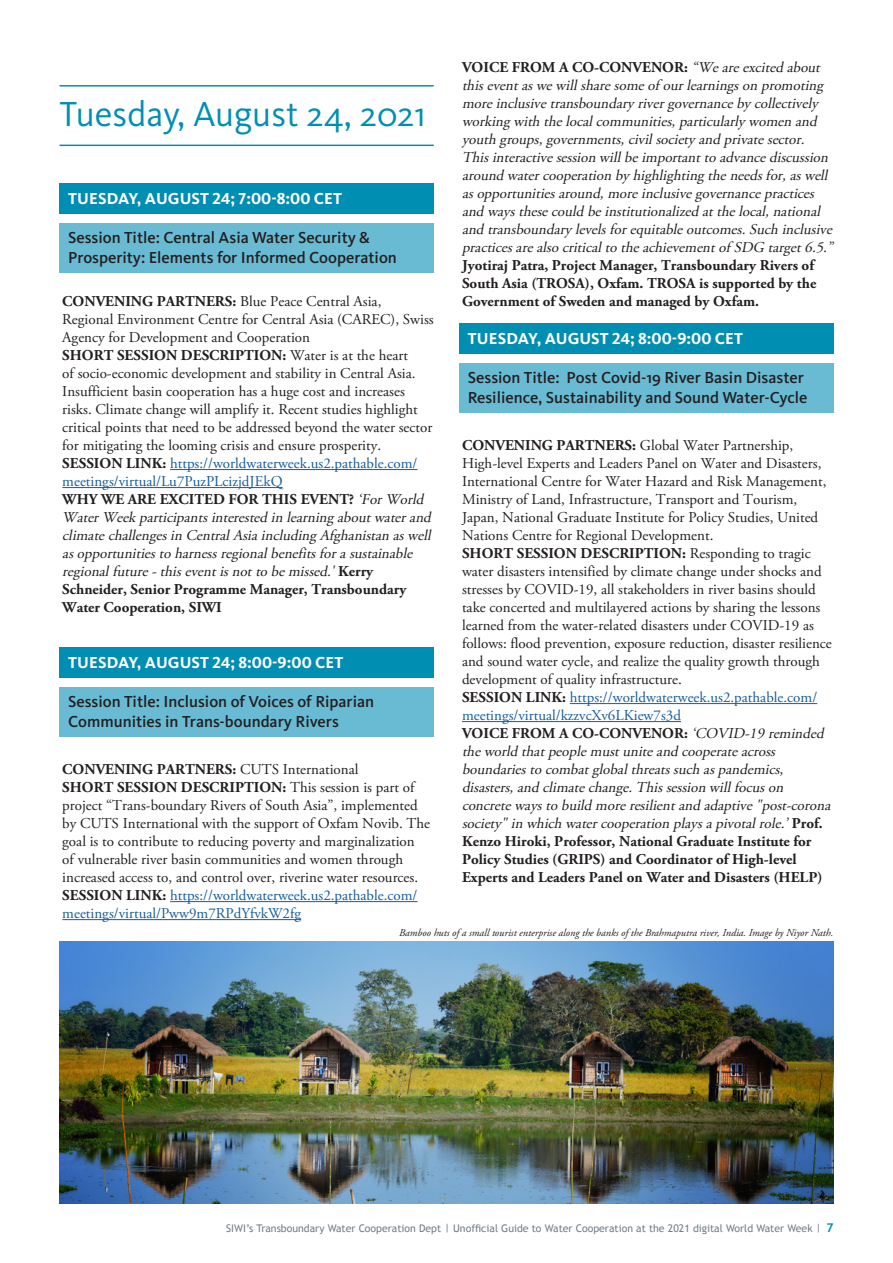
<style>
.page{position:relative;width:893px;height:1263px;background:#fff}
.page>*{position:absolute;margin:0;border:0;box-sizing:border-box;transform-origin:0 0}
.t1{font:36px "Kievit OT";color:#008fb3}
.Session_title{font:500 16.5px/19.8px "Kievit OT";color:#231f20}
.Date_title{font:700 16.5px "Kievit OT";letter-spacing:.005em;color:#fff}
.t2{font:italic 15px/18px "Adobe Garamond Pro";color:#231f20}
.t3{font:15px/18px "Adobe Garamond Pro";color:#231f20}
.t4{font:15px/18px "Adobe Garamond Pro";color:#175d9e}
.t5{font:700 15px "Adobe Garamond Pro";color:#231f20}
.t6{font:10.5px "Trebuchet MS";color:#727f8a}
.t7{font:italic 10.5px "Adobe Garamond Pro";color:#231f20}
.s1{font-weight:700}
.s2{font-weight:700;color:#231f20}
.s3{font-weight:700;font-style:normal}
.s4{font-weight:400}
.s5{font-weight:700;font-size:12px;color:#008fb3}
</style>
<div class="page">
<div style="left:60px;top:184px;width:374px;height:30px;background:#008fb3"></div>
<div style="left:60px;top:223px;width:374px;height:50px;background:#69bbd4"></div>
<hr style="left:170px;top:469px;width:248px;height:1px;background:#175d9e">
<hr style="left:62px;top:487px;width:221px;height:1px;background:#175d9e">
<div style="left:60px;top:648px;width:374px;height:30px;background:#008fb3"></div>
<div style="left:60px;top:687px;width:374px;height:50px;background:#69bbd4"></div>
<hr style="left:170px;top:901px;width:248px;height:1px;background:#175d9e">
<hr style="left:62px;top:919px;width:239px;height:1px;background:#175d9e">
<div style="left:459px;top:324px;width:374px;height:30px;background:#008fb3"></div>
<div style="left:459px;top:363px;width:374px;height:50px;background:#69bbd4"></div>
<hr style="left:570px;top:703px;width:247px;height:1px;background:#175d9e">
<hr style="left:462px;top:721px;width:219px;height:1px;background:#175d9e">
<hr style="left:60px;top:85px;width:374px;height:2px;background:#008fb3">
<hr style="left:60px;top:145px;width:374px;height:1px;background:#008fb3">
<img style="left:60px;top:942px;width:773px;height:261px">
<p class="t1" style="left:60px;top:94px;width:368px">Tuesday, August 24, 2021</p>
<p class="Date_title" style="left:68px;top:189px;width:275px">TUESDAY, AUGUST 24; 7:00-8:00 CET</p>
<p class="Session_title" style="left:68px;top:228px;width:330px">Session Title: Central Asia Water Security &amp;<br>Prosperity: Elements for Informed Cooperation</p>
<p class="t3" style="left:62px;top:293px;width:373px"><span class="s1">CONVENING PARTNERS:</span> Blue Peace Central Asia,<br>Regional Environment Centre for Central Asia (CAREC), Swiss<br>Agency for Development and Cooperation</p>
<p class="t3" style="left:62px;top:347px;width:372px"><span class="s1">SHORT SESSION DESCRIPTION:</span> Water is at the heart<br>of socio-economic development and stability in Central Asia.<br>Insufficient basin cooperation has a huge cost and increases risks. Climate change will amplify it. Recent studies highlight critical points that need to be addressed beyond the water sector for mitigating the looming crisis and ensure prosperity.</p>
<p class="t4" style="left:62px;top:455px;width:357px"><span class="s2">SESSION LINK:</span> https://worldwaterweek.us2.pathable.com/ meetings/virtual/Lu7PuzPLcizjdJEkQ</p>
<p class="t2" style="left:62px;top:491px;width:374px"><span class="s3">WHY WE ARE EXCITED FOR THIS EVENT?</span> ‘ForWorld WaterWeek participantsinterested in learningaboutwaterand climatechallengesin CentralAsiaincludingAfghanistan aswell asopportunitiesto harnessregionalbenefitsforasustainable regionalfuture-thiseventisnotto bemissed.' <span class="s3">K e r ry Schneider, Senior Programme Manager, Transboundary Water Cooperation, SIWI</span></p>
<p class="Date_title" style="left:68px;top:653px;width:277px">TUESDAY, AUGUST 24; 8:00-9:00 CET</p>
<p class="Session_title" style="left:68px;top:692px;width:308px">Session Title: Inclusion of Voices of Riparian<br>Communities in Trans-boundary Rivers</p>
<p class="t5" style="left:62px;top:761px;width:298px">CONVENING PARTNERS: <span class="s4">CUTS International</span></p>
<p class="t3" style="left:62px;top:779px;width:369px"><span class="s1">SHORT SESSION DESCRIPTION:</span> This session is part of project “Trans-boundary Rivers of South Asia”, implemented by CUTS International with the support of Oxfam Novib. The goal is to contribute to reducing poverty and marginalization<br>of vulnerable river basin communities and women through increased access to, and control over, riverine water resources.</p>
<p class="t4" style="left:62px;top:887px;width:357px"><span class="s2">SESSION LINK:</span> https://worldwaterweek.us2.pathable.com/ meetings/virtual/Pww9m7RPdYfvkW2fg</p>
<p class="t2" style="left:462px;top:59px;width:376px"><span class="s3">VOICE FROM A CO-CONVENOR:</span> “Weareexcited about thiseventaswewillsharesomeof ourlearningson promoting moreinclusivetransboundaryrivergovernancebycollectively workingwith thelocalcommunities,particularlywomen and youth groups,governments,civilsocietyand privatesector.<br>Thisinteractivesession willbeimportantto advancediscussion around watercooperation byhighlightingtheneedsfor,aswell asopportunitiesaround,moreinclusivegovernancepractices and waysthesecould beinstitutionalized atthelocal,national and transboundarylevelsforequitableoutcomes.Such inclusive practicesarealso criticalto theachievementof SDG target6.5.” <span class="s3">Jyotiraj Patra, Project Manager, Transboundary Rivers of South Asia (TROSA), Oxfam. TROSA is supported by the Government of Sweden and managed by Oxfam.</span></p>
<p class="Date_title" style="left:468px;top:329px;width:277px">TUESDAY, AUGUST 24; 8:00-9:00 CET</p>
<p class="Session_title" style="left:468px;top:368px;width:341px">Session Title: Post Covid-19 River Basin Disaster<br>Resilience, Sustainability and Sound Water-Cycle</p>
<p class="t3" style="left:462px;top:437px;width:366px"><span class="s1">CONVENING PARTNERS:</span> Global Water Partnership, High-level Experts and Leaders Panel on Water and Disasters, International Centre for Water Hazard and Risk Management, Ministry of Land, Infrastructure, Transport and Tourism, Japan, National Graduate Institute for Policy Studies, United Nations Centre for Regional Development.</p>
<p class="t3" style="left:462px;top:545px;width:371px"><span class="s1">SHORT SESSION DESCRIPTION:</span> Responding to tragic water disasters intensified by climate change under shocks and stresses by COVID-19, all stakeholders in river basins should take concerted and multilayered actions by sharing the lessons learned from the water-related disasters under COVID-19 as follows: flood prevention, exposure reduction, disaster resilience and sound water cycle, and realize the quality growth through development of quality infrastructure.</p>
<p class="t4" style="left:462px;top:689px;width:357px"><span class="s2">SESSION LINK:</span> https://worldwaterweek.us2.pathable.com/ meetings/virtual/kzzvcXv6LKiew7s3d</p>
<p class="t2" style="left:462px;top:725px;width:374px"><span class="s3">VOICE FROM A CO-CONVENOR:</span> ‘COVID-19 reminded theworld thatpeoplemustuniteand cooperateacross boundariesto combatglobalthreatssuch aspandemics, disasters,and climatechange.Thissession willfocuson concretewaysto build moreresilientand adaptive"post-corona society"in which watercooperation playsapivotalrole.’ <span class="s3">P r o f.<br>Kenzo Hiroki, Professor, National Graduate Institute for Policy Studies (GRIPS) and Coordinator of High-level Experts and Leaders Panel on Water and Disasters (HELP)</span></p>
<p class="t7" style="left:399px;top:926px;width:436px">Bamboo huts of a small tourist enterprise along the banks of the Brahmaputra river, India. Image by Niyor Nath.</p>
<p class="t6" style="left:226px;top:1222px;width:609px">SIWI’s Transboundary Water Cooperation Dept | Unofficial Guide to Water Cooperation at the 2021 digital World Water Week | <span class="s5">7</span></p>
</div>
